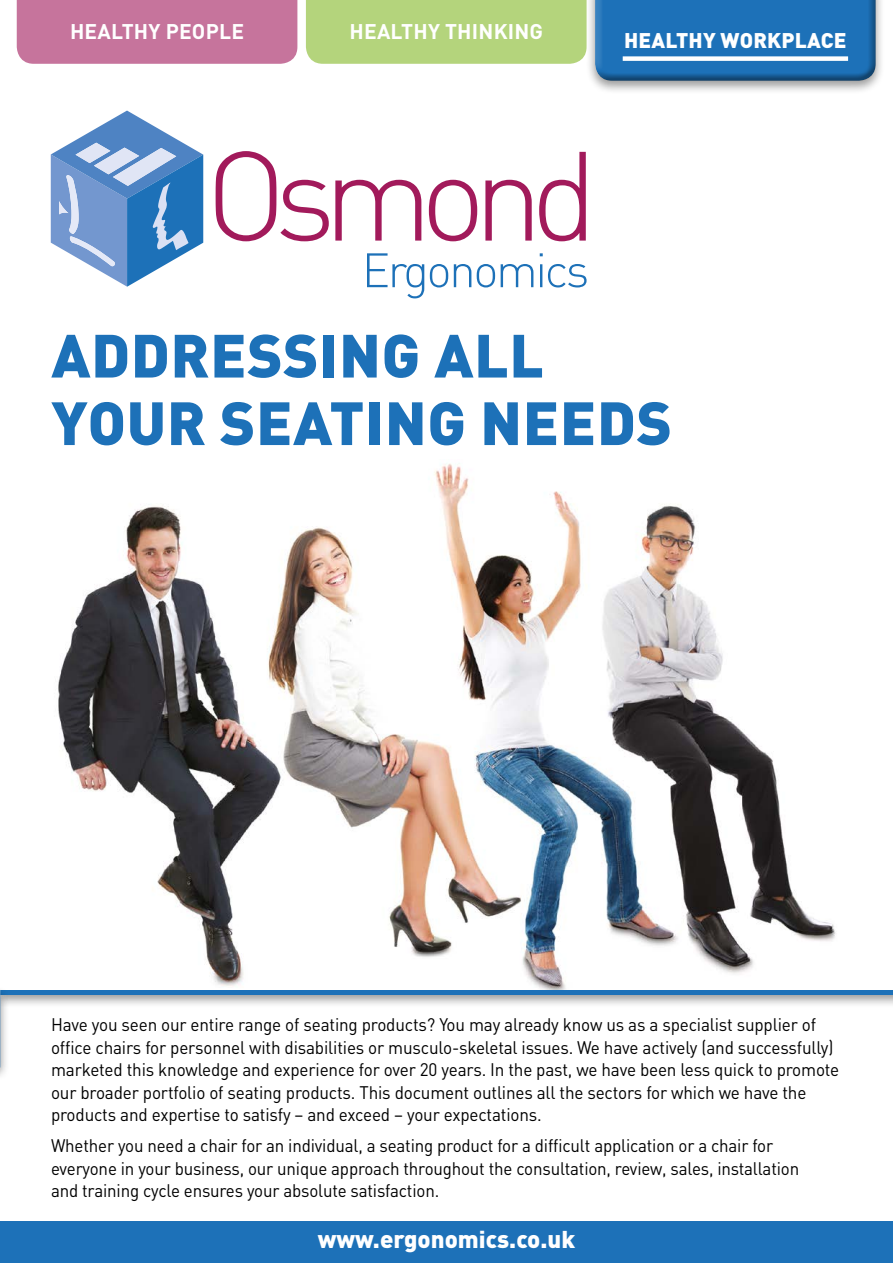
<style>
.page{position:relative;width:893px;height:1263px;background:#fff}
.page>*{position:absolute;margin:0;border:0;box-sizing:border-box;transform-origin:0 0}
.t1{font:900 60px/67.5px "DIN Pro";letter-spacing:.01em;color:#1d71b8}
.t2{font:900 24px "DIN Pro";color:#fff}
.t3{font:700 21px "DIN Pro";letter-spacing:.01em;color:#fff}
.t4{font:900 21px "DIN Pro";letter-spacing:.01em;color:#fff}
.t5{font:18px/22.5px "DIN Pro";letter-spacing:-.01em;color:#000;scale:.95 1}
.t6{font:18px/22.5px "DIN Pro";letter-spacing:-.01em;color:#000;scale:.94 1}
</style>
<div class="page">
<svg style="left:16px;top:0;width:570px;height:64px;background:#bea68f"></svg>
<div style="left:586px;top:0;width:299px;height:94px;background:#000;opacity:.4"></div>
<div style="left:595px;top:0;width:283px;height:82px;background:#000;opacity:.4"></div>
<div style="left:623px;top:56px;width:225px;height:5px;background:#fff"></div>
<div style="left:0;top:1220px;width:893px;height:43px;background:#1d71b8"></div>
<svg style="left:216px;top:151px;width:113px;height:90px"></svg>
<svg style="left:335px;top:180px;width:86px;height:61px"></svg>
<svg style="left:429px;top:180px;width:48px;height:61px"></svg>
<svg style="left:485px;top:180px;width:47px;height:61px"></svg>
<svg style="left:539px;top:152px;width:47px;height:89px"></svg>
<svg style="left:367px;top:253px;width:57px;height:45px"></svg>
<svg style="left:430px;top:264px;width:18px;height:23px"></svg>
<svg style="left:454px;top:264px;width:17px;height:23px"></svg>
<svg style="left:477px;top:264px;width:18px;height:23px"></svg>
<svg style="left:501px;top:264px;width:32px;height:23px"></svg>
<hr style="left:540px;top:264px;width:2px;height:23px;background:#1d71b8">
<svg style="left:548px;top:264px;width:39px;height:23px"></svg>
<svg style="left:51px;top:111px;width:152px;height:176px"></svg>
<div style="left:0;top:459px;width:893px;height:549px;background:#000;opacity:.4"></div>
<div style="left:0;top:459px;width:893px;height:532px;background:#fff"></div>
<img style="left:48px;top:463px;width:797px;height:528px">
<hr style="left:0;top:991px;width:893px;height:4px;background:#1d71b8">
<div style="left:0;top:986px;width:9px;height:94px;background:#000;opacity:.4"></div>
<p class="t3" style="left:70px;top:18px;width:176px">HEALTHY PEOPLE</p>
<p class="t3" style="left:349px;top:18px;width:195px">HEALTHY THINKING</p>
<p class="t4" style="left:624px;top:26px;width:224px">HEALTHY WORKPLACE</p>
<h1 class="t1" style="left:51px;top:320px;width:622px">ADDRESSING ALL<br>YOUR SEATING NEEDS</h1>
<p class="t5" style="left:51px;top:1013px;width:831px">Have you seen our entire range of seating products? You may already know us as a specialist supplier of office chairs for personnel with disabilities or musculo-skeletal issues. We have actively (and successfully) marketed this knowledge and experience for over 20 years. In the past, we have been less quick to promote our broader portfolio of seating products. This document outlines all the sectors for which we have the products and expertise to satisfy – and exceed – your expectations.</p>
<p class="t6" style="left:51px;top:1134px;width:797px">Whether you need a chair for an individual, a seating product for a difficult application or a chair for everyone in your business, our unique approach throughout the consultation, review, sales, installation and training cycle ensures your absolute satisfaction.</p>
<h2 class="t2" style="left:318px;top:1223px;width:259px">www.ergonomics.co.uk</h2>
</div>
